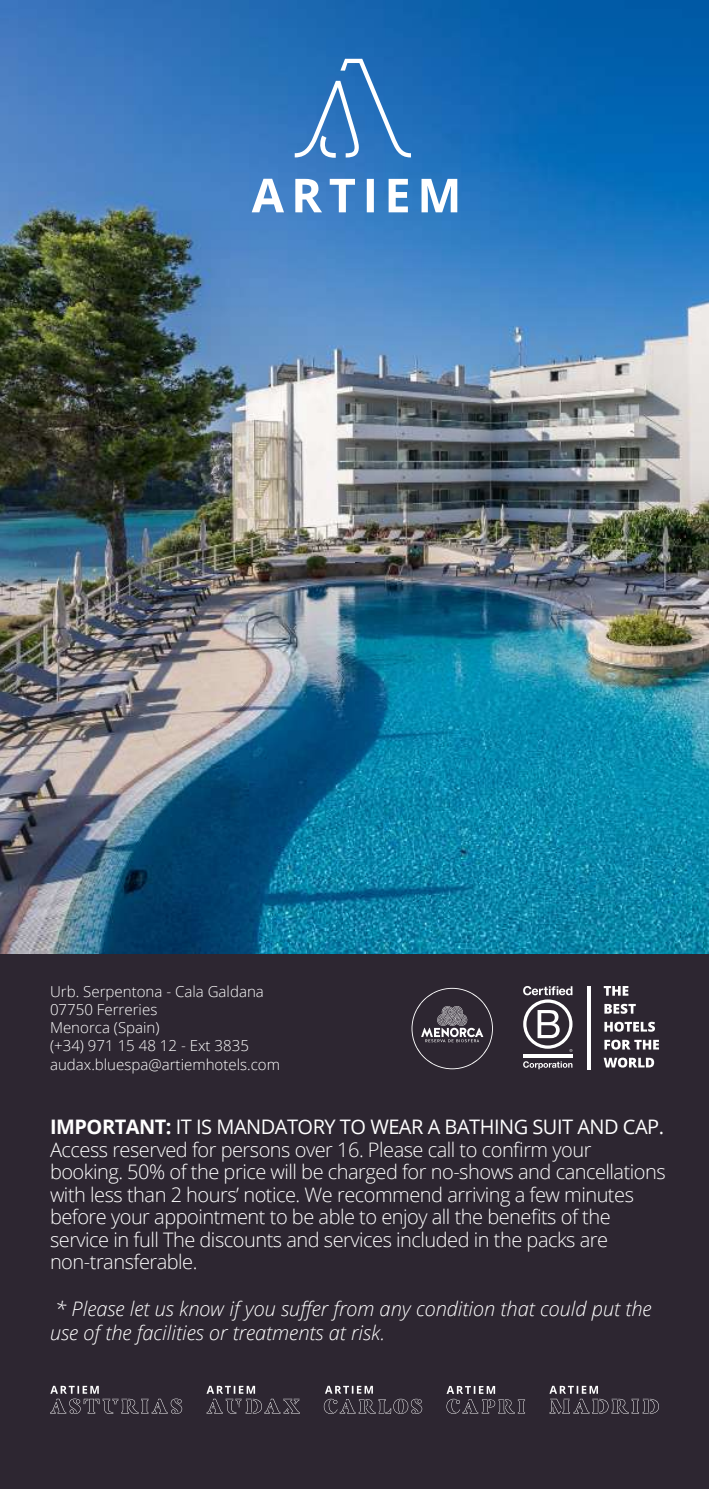
<style>
.page{position:relative;width:709px;height:1489px;background:#fff}
.page>*{position:absolute;margin:0;border:0;box-sizing:border-box;transform-origin:0 0}
.t1{font:300 20px/22.5px "Open Sans";letter-spacing:-.025em;color:#fff}
.t2{font:italic 300 20px/24px "Open Sans";color:#fff}
.t3{font:300 15px/18px "Open Sans";color:#fff}
.s1{font-weight:700}
.s2{font-weight:400}
</style>
<div class="page">
<div style="left:0;top:0;width:709px;height:1488px;background:#2d2631"></div>
<img style="left:0;top:0;width:709px;height:953px">
<svg style="left:206px;top:1385px;width:94px;height:28px"></svg>
<svg style="left:446px;top:1385px;width:79px;height:28px"></svg>
<svg style="left:324px;top:1385px;width:98px;height:28px"></svg>
<svg style="left:549px;top:1385px;width:110px;height:28px"></svg>
<svg style="left:50px;top:1385px;width:132px;height:28px"></svg>
<svg style="left:252px;top:179px;width:205px;height:33px;background:#8ab3dc"></svg>
<svg style="left:295px;top:59px;width:116px;height:99px;background:#4182c3"></svg>
<svg style="left:411px;top:987px;width:82px;height:82px"></svg>
<svg style="left:523px;top:1054px;width:49px;height:3px"></svg>
<svg style="left:523px;top:986px;width:49px;height:65px"></svg>
<svg style="left:523px;top:1061px;width:49px;height:8px"></svg>
<hr style="left:587px;top:985px;width:4px;height:84px;background:#fff">
<svg style="left:603px;top:986px;width:25px;height:9px"></svg>
<svg style="left:604px;top:1003px;width:31px;height:10px"></svg>
<svg style="left:604px;top:1021px;width:51px;height:10px"></svg>
<svg style="left:604px;top:1039px;width:55px;height:10px"></svg>
<svg style="left:603px;top:1057px;width:51px;height:10px"></svg>
<p class="t3" style="left:50px;top:982px;width:231px">Urb. Serpentona - Cala Galdana<br>07750 Ferreries<br>Menorca (Spain)<br>(+34) 971 15 48 12 - Ext 3835 audax.bluespa@artiemhotels.com</p>
<p class="t1" style="left:50px;top:1114px;width:617px"><span class="s1">IMPORTANT:</span> <span class="s2">IT IS MANDATORY TO WEAR A BATHING SUIT AND CAP.<br></span>Access reserved for persons over 16. Please call to confirm your booking. 50% of the price will be charged for no-shows and cancellations with less than 2 hours’ notice. We recommend arriving a few minutes before your appointment to be able to enjoy all the benefits of the service in full The discounts and services included in the packs are non-transferable.</p>
<p class="t2" style="left:50px;top:1295px;width:603px">* Please let us know if you suffer from any condition that could put the use of the facilities or treatments at risk.</p>
</div>
